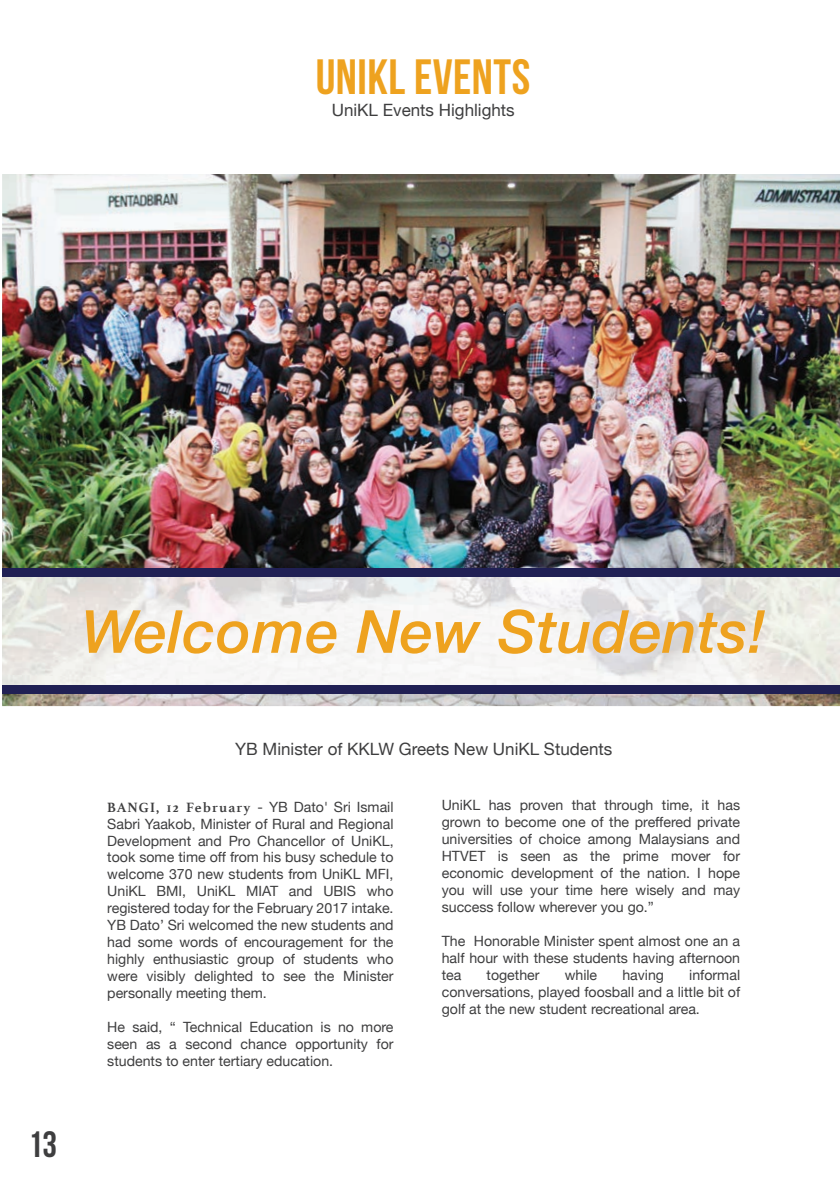
<style>
.page{position:relative;width:840px;height:1191px;background:#fff}
.page>*{position:absolute;margin:0;border:0;box-sizing:border-box;transform-origin:0 0}
.t1{font:italic 500 59.4px "Helvetica Neue";letter-spacing:.01em;color:#eea21f}
.t2{font:700 49.6px "Bebas Neue";letter-spacing:.01em;color:#eea21f}
.t3{font:700 36.6px "Bebas Neue";color:#3e3e3f}
.t4{font:17px "Helvetica Neue";color:#3e3e3f}
.t5{font:14.2px/17px "Helvetica Neue";color:#3e3e3f;text-align:justify}
.s1{font-family:"Athelas";font-weight:700}
</style>
<div class="page">
<img style="left:2px;top:174px;width:837px;height:532px">
<img style="left:2px;top:577px;width:837px;height:108px">
<div style="left:2px;top:567px;width:837px;height:9px;background:#202054"></div>
<div style="left:2px;top:685px;width:837px;height:9px;background:#202054"></div>
<h2 class="t2" style="left:315px;top:50px;width:216px">UNIKL EVENTS</h2>
<p class="t4" style="left:331px;top:98px;width:184px">UniKL Events Highlights</p>
<h1 class="t1" style="left:82px;top:581px;width:685px">Welcome New Students!</h1>
<h3 class="t3" style="left:28px;top:1124px;width:31px">13</h3>
<p class="t4" style="left:235px;top:736px;width:378px">YB Minister of KKLW Greets New UniKL Students</p>
<p class="t5" style="left:107px;top:799px;width:287px"><span class="s1">BANGI, 12 February</span> - YB Dato' Sri Ismail Sabri Yaakob, Minister of Rural and Regional Development and Pro Chancellor of UniKL, took some time off from his busy schedule to welcome 370 new students from UniKL MFI, UniKL BMI, UniKL MIAT and UBIS who registered today for the February 2017 intake.<br>YB Dato’ Sri welcomed the new students and had some words of encouragement for the highly enthusiastic group of students who were visibly delighted to see the Minister personally meeting them.</p>
<p class="t5" style="left:107px;top:1019px;width:287px">He said, “ Technical Education is no more seen as a second chance opportunity for students to enter tertiary education.</p>
<p class="t5" style="left:441px;top:797px;width:300px">UniKL has proven that through time, it has grown to become one of the preffered private universities of choice among Malaysians and HTVET is seen as the prime mover for economic development of the nation. I hope you will use your time here wisely and may success follow wherever you go.”</p>
<p class="t5" style="left:441px;top:933px;width:300px">The Honorable Minister spent almost one an a half hour with these students having afternoon tea</p>
<p class="t5" style="left:441px;top:967px;width:300px;text-indent:247px">informal conversations, played foosball and a little bit of golf at the new student recreational area.</p>
<p class="t5" style="left:486px;top:967px;width:54px">together</p>
<p class="t5" style="left:564px;top:967px;width:34px">while</p>
<p class="t5" style="left:622px;top:967px;width:43px">having</p>
</div>
